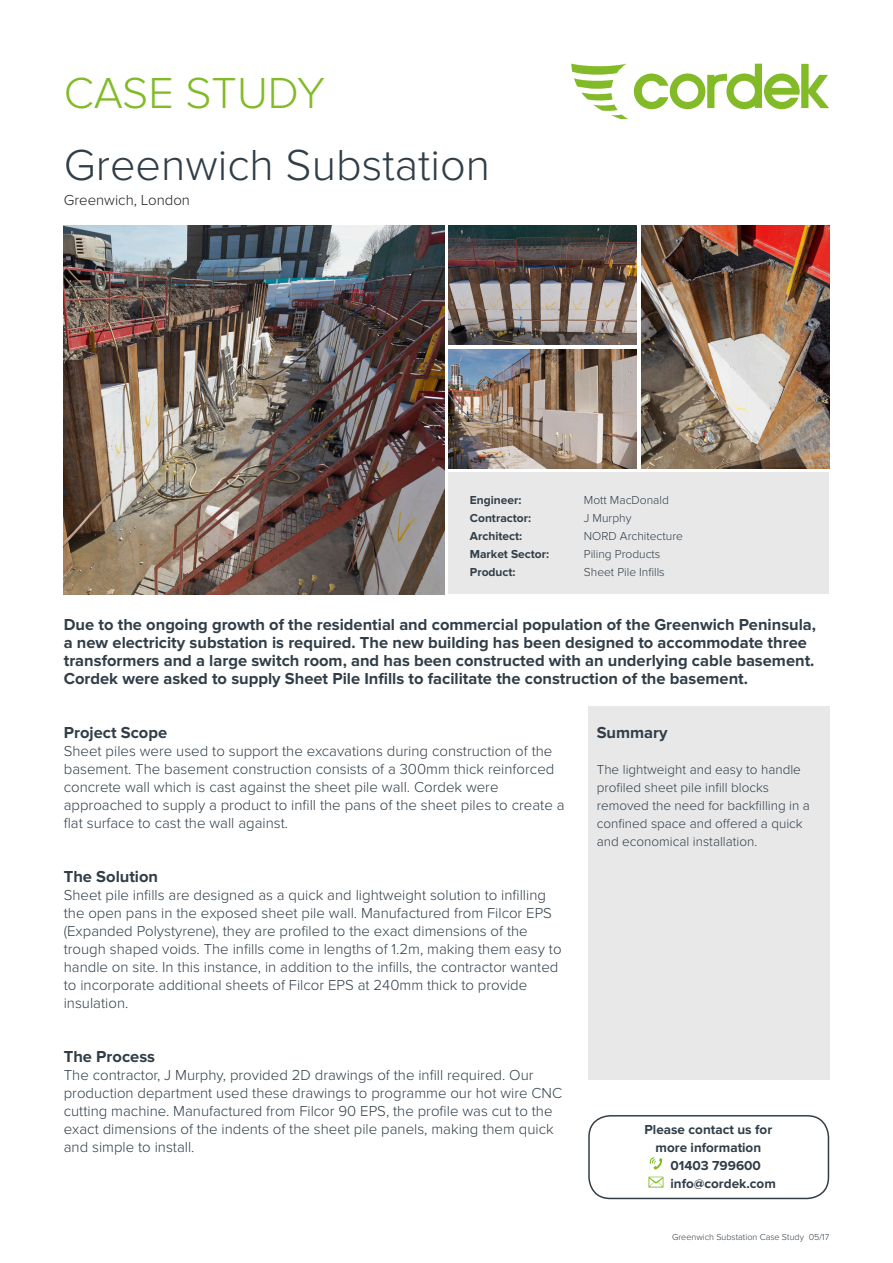
<style>
.page{position:relative;width:893px;height:1263px;background:#fff}
.page>*{position:absolute;margin:0;border:0;box-sizing:border-box;transform-origin:0 0}
.t1{font:300 45px "Proxima Nova";color:#313e48}
.t2{font:300 45px "Proxima Nova";color:#82bb27}
.Introduction_text{font:700 16.5px/18px "Proxima Nova";color:#313e48}
.Sub_Heading{font:700 16.5px "Proxima Nova";color:#313e48}
.Text_Body{font:700 16.5px "Proxima Nova";color:#313e48}
.Text_Body-2{font:300 15px/18px "Proxima Nova";color:#313e48}
.t3{font:300 15px "Proxima Nova";color:#231f20}
.Text_Body-3{font:300 13.5px/18px "Proxima Nova";color:#313e48}
.t4{font:700 13.5px/18px "Proxima Nova";color:#313e48}
.Bullets{font:300 12px "Proxima Nova";color:#313e48}
.Bullets-2{font:700 12px "Proxima Nova";color:#313e48}
.t5{font:300 9px "Proxima Nova";color:#313e48}
</style>
<div class="page">
<svg style="left:571px;top:64px;width:57px;height:55px"></svg>
<svg style="left:634px;top:64px;width:195px;height:45px"></svg>
<div style="left:588px;top:1115px;width:241px;height:84px;border:2px solid #313e48;border-radius:21px"></div>
<svg style="left:648px;top:1177px;width:15px;height:10px"></svg>
<svg style="left:649px;top:1157px;width:13px;height:12px"></svg>
<div style="left:449px;top:472px;width:380px;height:122px;background:#e8e8e9"></div>
<div style="left:588px;top:706px;width:241px;height:374px;background:#e8e8e9"></div>
<img style="left:64px;top:225px;width:380px;height:369px">
<img style="left:449px;top:225px;width:188px;height:119px">
<img style="left:641px;top:226px;width:188px;height:242px">
<img style="left:449px;top:349px;width:188px;height:119px">
<h1 class="t2" style="left:64px;top:67px;width:263px">CASE STUDY</h1>
<p class="t1" style="left:64px;top:139px;width:428px">Greenwich Substation</p>
<p class="t3" style="left:64px;top:192px;width:128px">Greenwich, London</p>
<p class="Bullets-2" style="left:470px;top:493px;width:53px">Engineer:</p>
<p class="Bullets" style="left:584px;top:493px;width:87px">Mott MacDonald</p>
<p class="Bullets-2" style="left:470px;top:511px;width:63px">Contractor:</p>
<p class="Bullets" style="left:584px;top:511px;width:49px">J Murphy</p>
<p class="Bullets-2" style="left:470px;top:529px;width:54px">Architect:</p>
<p class="Bullets" style="left:584px;top:529px;width:101px">NORD Architecture</p>
<p class="Bullets-2" style="left:470px;top:547px;width:81px">Market Sector:</p>
<p class="Bullets" style="left:584px;top:547px;width:78px">Piling Products</p>
<p class="Bullets-2" style="left:470px;top:565px;width:47px">Product:</p>
<p class="Bullets" style="left:584px;top:565px;width:82px">Sheet Pile Infills</p>
<p class="Introduction_text" style="left:64px;top:616px;width:754px">Due to the ongoing growth of the residential and commercial population of the Greenwich Peninsula, a new electricity substation is required. The new building has been designed to accommodate three transformers and a large switch room, and has been constructed with an underlying cable basement.<br>Cordek were asked to supply Sheet Pile Infills to facilitate the construction of the basement.</p>
<p class="Sub_Heading" style="left:597px;top:723px;width:72px">Summary</p>
<p class="Text_Body-3" style="left:597px;top:761px;width:215px">The lightweight and easy to handle profiled sheet pile infill blocks removed the need for backfilling in a confined space and offered a quick and economical installation.</p>
<p class="Sub_Heading" style="left:64px;top:723px;width:105px">Project Scope</p>
<p class="Text_Body-2" style="left:64px;top:742px;width:502px">Sheet piles were used to support the excavations during construction of the basement. The basement construction consists of a 300mm thick reinforced concrete wall which is cast against the sheet pile wall. Cordek were approached to supply a product to infill the pans of the sheet piles to create a flat surface to cast the wall against.</p>
<p class="Sub_Heading" style="left:64px;top:867px;width:96px">The Solution</p>
<p class="Text_Body-2" style="left:64px;top:886px;width:499px">Sheet pile infills are designed as a quick and lightweight solution to infilling the open pans in the exposed sheet pile wall. Manufactured from Filcor EPS (Expanded Polystyrene), they are profiled to the exact dimensions of the trough shaped voids. The infills come in lengths of 1.2m, making them easy to handle on site. In this instance, in addition to the infills, the contractor wanted to incorporate additional sheets of Filcor EPS at 240mm thick to provide insulation.</p>
<p class="Text_Body" style="left:64px;top:1047px;width:93px">The Process</p>
<p class="Text_Body-2" style="left:64px;top:1066px;width:500px">The contractor, J Murphy, provided 2D drawings of the infill required. Our production department used these drawings to programme our hot wire CNC cutting machine. Manufactured from Filcor 90 EPS, the profile was cut to the exact dimensions of the indents of the sheet pile panels, making them quick and simple to install.</p>
<p class="t4" style="left:644px;top:1121px;width:129px;text-align:center">Please contact us for more information</p>
<p class="t4" style="left:670px;top:1157px;width:107px">01403 799600 info@cordek.com</p>
<p class="t5" style="left:672px;top:1232px;width:159px">Greenwich Substation Case Study 05/17</p>
</div>
